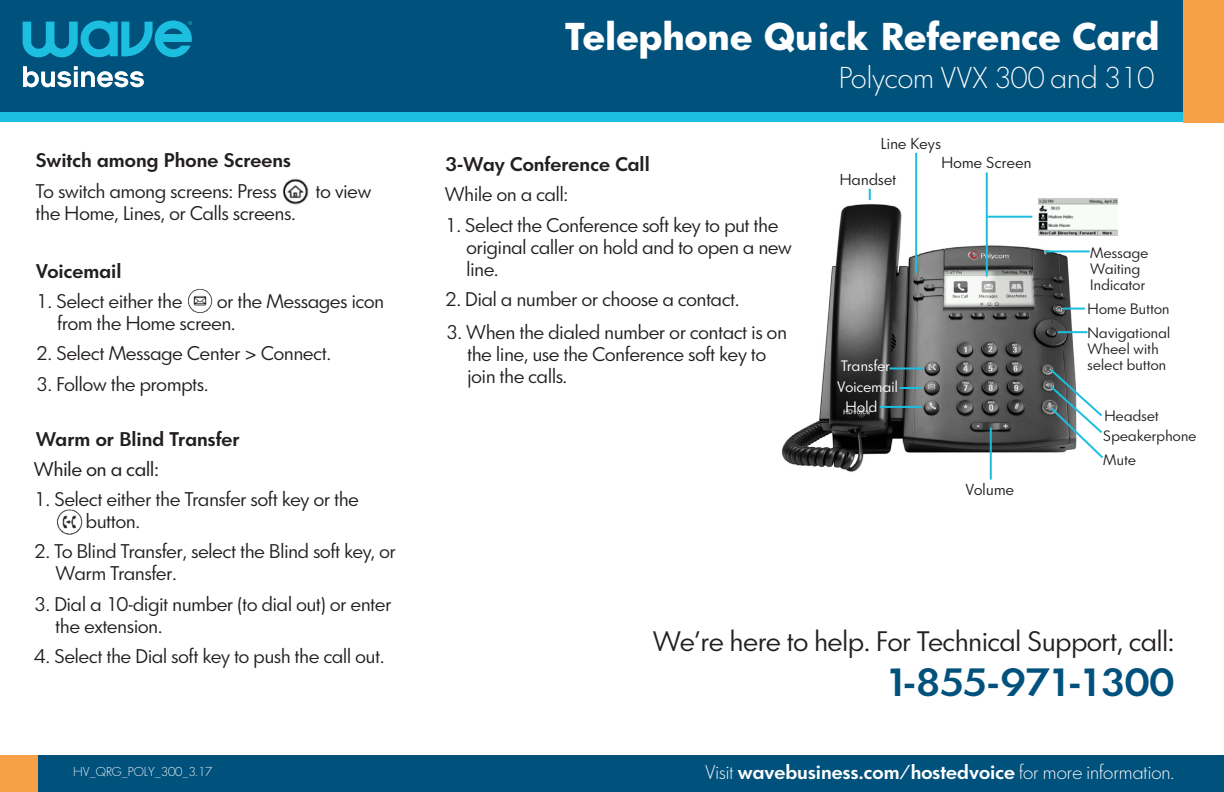
<style>
.page{position:relative;width:1224px;height:792px;background:#fff}
.page>*{position:absolute;margin:0;border:0;box-sizing:border-box;transform-origin:0 0}
.t1{font:600 36.6px "Graphicus DT";letter-spacing:-.04em;color:#00517c}
.t2{font:700 36px "Graphicus DT";color:#fff}
.t3{font:300 28px "Graphicus DT";color:#fff}
.t4{font:26.2px "Graphicus DT";color:#231f20}
.t5{font:18.4px/22px "Graphicus DT";color:#231f20}
.t6{font:600 18.4px "Graphicus DT";color:#231f20}
.t7{font:600 18.4px "Graphicus DT";color:#fff}
.t8{font:18.4px "Graphicus DT";color:#231f20}
.t9{font:14.8px "Graphicus DT";letter-spacing:.02em;color:#231f20}
.t10{font:14px/16px "Graphicus DT";letter-spacing:.02em;color:#231f20}
.t11{font:14px "Graphicus DT";letter-spacing:.02em;color:#fff}
.t12{font:300 12px "Graphicus DT";color:#fff}
.s1{font-weight:300}
</style>
<div class="page">
<div style="left:0;top:0;width:1224px;height:112px;background:#00517c"></div>
<div style="left:0;top:112px;width:1224px;height:10px;background:#1cbfdf"></div>
<svg style="left:23px;top:21px;width:169px;height:36px"></svg>
<svg style="left:23px;top:66px;width:121px;height:21px"></svg>
<div style="left:1184px;top:0;width:40px;height:123px;background:#f8a045"></div>
<svg style="left:869px;top:189px;width:2px;height:11px"></svg>
<img style="left:283px;top:178px;width:30px;height:27px">
<img style="left:188px;top:288px;width:25px;height:25px">
<img style="left:56px;top:509px;width:27px;height:26px">
<img style="left:781px;top:202px;width:295px;height:272px">
<div style="left:4px;top:755px;width:1220px;height:37px;background:#00517c"></div>
<div style="left:0;top:755px;width:38px;height:37px;background:#f8a045"></div>
<hr style="left:915px;top:153px;width:2px;height:120px;background:#1cbfdf">
<hr style="left:986px;top:172px;width:2px;height:105px;background:#1cbfdf">
<hr style="left:990px;top:428px;width:2px;height:52px;background:#1cbfdf">
<hr style="left:890px;top:367px;width:33px;height:2px;background:#1cbfdf">
<hr style="left:900px;top:387px;width:22px;height:2px;background:#1cbfdf">
<hr style="left:880px;top:406px;width:42px;height:2px;background:#1cbfdf">
<hr style="left:987px;top:216px;width:45px;height:2px;background:#1cbfdf">
<hr style="left:1045px;top:250px;width:45px;height:2px;background:#1cbfdf">
<svg style="left:1048px;top:367px;width:56px;height:93px"></svg>
<hr style="left:1063px;top:308px;width:22px;height:2px;background:#1cbfdf">
<hr style="left:1058px;top:331px;width:30px;height:2px;background:#1cbfdf">
<img style="left:1039px;top:198px;width:79px;height:37px">
<p class="t6" style="left:36px;top:150px;width:257px">Switch among Phone Screens</p>
<p class="t5" style="left:36px;top:180px;width:242px">To switch among screens: Press</p>
<p class="t5" style="left:316px;top:180px;width:57px">to view</p>
<p class="t5" style="left:36px;top:202px;width:261px">the Home, Lines, or Calls screens.</p>
<p class="t6" style="left:36px;top:260px;width:87px">Voicemail</p>
<p class="t5" style="left:36px;top:291px;width:148px">1. Select either the</p>
<p class="t5" style="left:58px;top:291px;width:328px;text-indent:159px">or the Messages icon from the Home screen.</p>
<p class="t5" style="left:36px;top:343px;width:297px">2. Select Message Center &gt; Connect.</p>
<p class="t5" style="left:36px;top:373px;width:174px">3. Follow the prompts.</p>
<p class="t6" style="left:36px;top:428px;width:205px">Warm or Blind Transfer</p>
<p class="t8" style="left:34px;top:458px;width:126px">While on a call:</p>
<p class="t5" style="left:86px;top:488px;width:274px;text-indent:-52px">1. Select either the Transfer soft key or the button.</p>
<p class="t5" style="left:56px;top:541px;width:342px;text-indent:-22px">2. To Blind Transfer, select the Blind soft key, or<br>Warm Transfer.</p>
<p class="t5" style="left:56px;top:593px;width:337px;text-indent:-22px">3. Dial a 10-digit number (to dial out) or enter the extension.</p>
<p class="t5" style="left:34px;top:646px;width:352px">4. Select the Dial soft key to push the call out.</p>
<p class="t2" style="left:565px;top:15px;width:596px">Telephone Quick Reference Card</p>
<p class="t3" style="left:839px;top:61px;width:317px">Polycom VVX 300 and 310</p>
<p class="t6" style="left:445px;top:153px;width:207px">3-Way Conference Call</p>
<p class="t5" style="left:445px;top:184px;width:125px">While on a call:</p>
<p class="t5" style="left:466px;top:214px;width:327px;text-indent:-22px">1. Select the Conference soft key to put the original caller on hold and to open a new line.</p>
<p class="t5" style="left:445px;top:289px;width:296px">2. Dial a number or choose a contact.</p>
<p class="t5" style="left:467px;top:321px;width:321px;text-indent:-22px">3. When the dialed number or contact is on the line, use the Conference soft key to join the calls.</p>
<p class="t9" style="left:881px;top:134px;width:61px">Line Keys</p>
<p class="t9" style="left:840px;top:170px;width:58px">Handset</p>
<p class="t9" style="left:941px;top:154px;width:92px">Home Screen</p>
<p class="t11" style="left:841px;top:357px;width:51px">Transfer</p>
<p class="t11" style="left:837px;top:378px;width:62px">Voicemail</p>
<p class="t11" style="left:846px;top:398px;width:33px">Hold</p>
<p class="t11" style="left:835px;top:360px;width:83px">Home Button</p>
<p class="t9" style="left:966px;top:481px;width:50px">Volume</p>
<p class="t10" style="left:1090px;top:245px;width:60px">Message<br>Waiting<br>Indicator</p>
<p class="t10" style="left:1088px;top:302px;width:83px">Home Button</p>
<p class="t10" style="left:1088px;top:325px;width:84px">Navigational<br>Wheel with select button</p>
<p class="t10" style="left:1104px;top:408px;width:56px">Headset</p>
<p class="t10" style="left:1103px;top:452px;width:34px">Mute</p>
<p class="t10" style="left:1103px;top:428px;width:95px">Speakerphone</p>
<p class="t4" style="left:653px;top:626px;width:523px">We’re here to help. For Technical Support, call:</p>
<p class="t1" style="left:884px;top:660px;width:292px">1-855-971-1300</p>
<p class="t12" style="left:73px;top:764px;width:141px">HV_QRG_POLY_300_3.17</p>
<p class="t7" style="left:705px;top:761px;width:471px"><span class="s1">Visit</span> wavebusiness.com/hostedvoice <span class="s1">for more information.</span></p>
</div>
